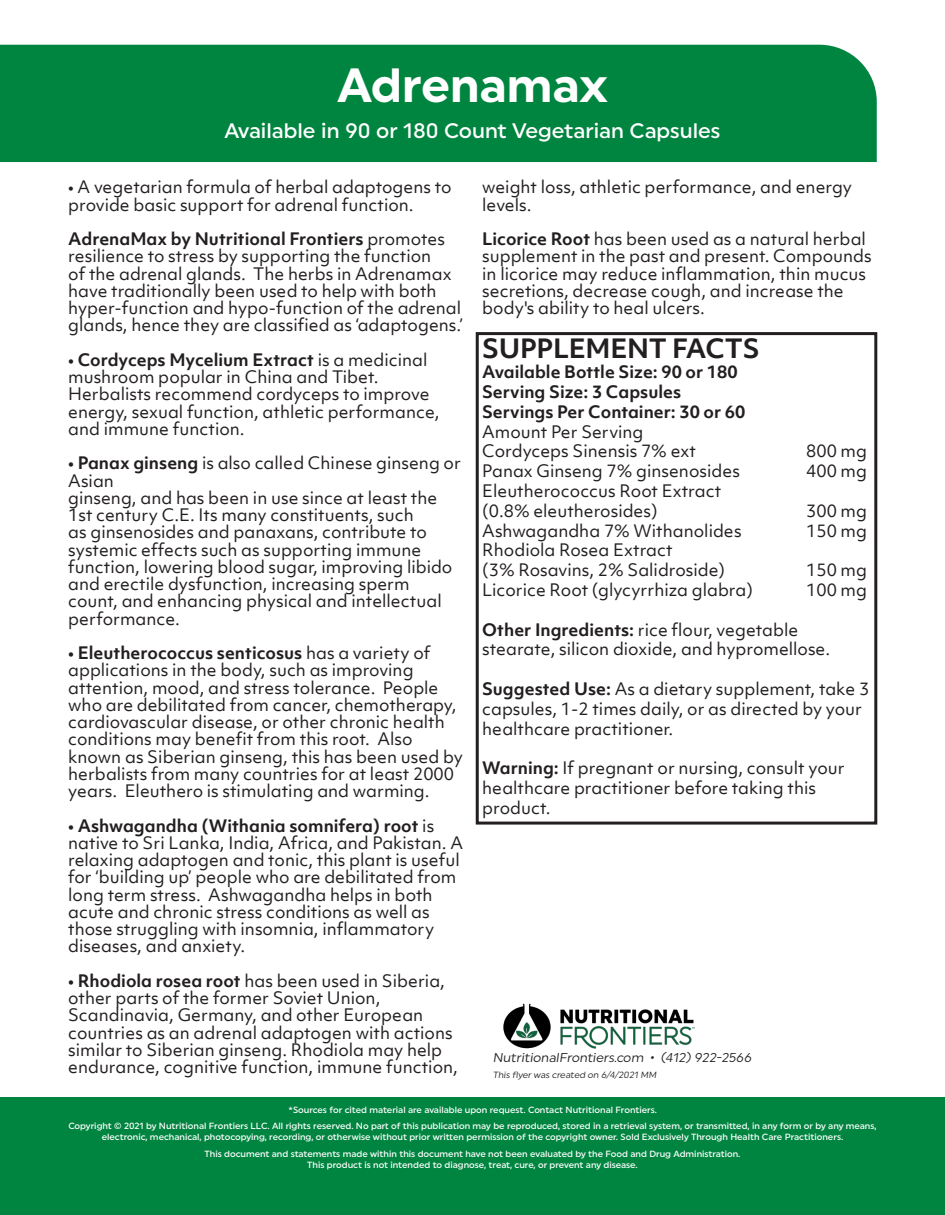
<style>
.page{position:relative;width:945px;height:1215px;background:#fff}
.page>*{position:absolute;margin:0;border:0;box-sizing:border-box;transform-origin:0 0}
.t1{font:700 48px "Uniform";color:#fff}
.t2{font:700 25.5px "Objektiv Mk 1";letter-spacing:-.01em;color:#231f20}
.t3{font:500 21px "Uniform";color:#fff}
.t4{font:16.5px/17.2px "Objektiv Mk 1";color:#231f20}
.t5{font:700 16.5px "Objektiv Mk 1";color:#231f20}
.t6{font:12.75px "Uniform";color:#231f20}
.t7{font:500 9px/10.8px "Uniform";color:#fff;text-align:center}
.t8{font:9px "Uniform";color:#231f20}
.s1{font-weight:700}
</style>
<div class="page">
<div style="left:0;top:1098px;width:945px;height:117px;background:#008540"></div>
<div style="left:476px;top:332px;width:401px;height:493px;border:3px solid #231f20"></div>
<div style="left:0;top:45px;width:877px;height:117px;background:#008540"></div>
<img style="left:503px;top:1003px;width:192px;height:46px">
<p class="t1" style="left:337px;top:57px;width:272px">Adrenamax</p>
<p class="t3" style="left:224px;top:118px;width:498px">Available in 90 or 180 Count Vegetarian Capsules</p>
<p class="t4" style="left:68px;top:178px;width:385px">• A vegetarian formula of herbal adaptogens to provide basic support for adrenal function.</p>
<p class="t4" style="left:68px;top:230px;width:396px"><span class="s1">AdrenaMax by Nutritional Frontiers</span> promotes resilience to stress by supporting the function<br>of the adrenal glands. The herbs in Adrenamax have traditionally been used to help with both hyper-function and hypo-function of the adrenal glands, hence they are classified as ‘adaptogens.’</p>
<p class="t4" style="left:68px;top:351px;width:373px"><span class="s1">• Cordyceps Mycelium Extract</span> is a medicinal mushroom popular in China and Tibet.<br>Herbalists recommend cordyceps to improve energy, sexual function, athletic performance, and immune function.</p>
<p class="t4" style="left:68px;top:454px;width:394px"><span class="s1">• Panax ginseng</span> is also called Chinese ginseng or<br>Asian</p>
<p class="t4" style="left:68px;top:489px;width:386px">ginseng, and has been in use since at least the 1st century C.E. Its many constituents, such<br>as ginsenosides and panaxans, contribute to systemic effects such as supporting immune function, lowering blood sugar, improving libido and erectile dysfunction, increasing sperm count, and enhancing physical and intellectual performance.</p>
<p class="t4" style="left:68px;top:644px;width:396px"><span class="s1">• Eleutherococcus senticosus</span> has a variety of applications in the body, such as improving attention, mood, and stress tolerance. People who are debilitated from cancer, chemotherapy, cardiovascular disease, or other chronic health conditions may benefit from this root. Also known as Siberian ginseng, this has been used by herbalists from many countries for at least 2000 years. Eleuthero is stimulating and warming.</p>
<p class="t4" style="left:68px;top:817px;width:396px"><span class="s1">• Ashwagandha (Withania somnifera) root</span> is native to Sri Lanka, India, Africa, and Pakistan. A relaxing adaptogen and tonic, this plant is useful for ‘building up’ people who are debilitated from long term stress. Ashwagandha helps in both acute and chronic stress conditions as well as those struggling with insomnia, inflammatory diseases, and anxiety.</p>
<p class="t4" style="left:68px;top:972px;width:391px"><span class="s1">• Rhodiola rosea root</span> has been used in Siberia, other parts of the former Soviet Union, Scandinavia, Germany, and other European countries as an adrenal adaptogen with actions similar to Siberian ginseng. Rhodiola may help endurance, cognitive function, immune function,</p>
<p class="t4" style="left:482px;top:178px;width:371px">weight loss, athletic performance, and energy levels.</p>
<p class="t4" style="left:482px;top:230px;width:391px"><span class="s1">Licorice Root</span> has been used as a natural herbal supplement in the past and present. Compounds in licorice may reduce inflammation, thin mucus secretions, decrease cough, and increase the body's ability to heal ulcers.</p>
<p class="t2" style="left:482px;top:331px;width:279px">SUPPLEMENT FACTS</p>
<p class="t5" style="left:482px;top:360px;width:257px">Available Bottle Size: 90 or 180</p>
<p class="t5" style="left:482px;top:380px;width:201px">Serving Size: 3 Capsules</p>
<p class="t5" style="left:482px;top:400px;width:265px">Servings Per Container: 30 or 60</p>
<p class="t4" style="left:482px;top:423px;width:163px">Amount Per Serving</p>
<p class="t4" style="left:482px;top:442px;width:215px">Cordyceps Sinensis 7% ext</p>
<p class="t4" style="left:806px;top:442px;width:62px">800 mg</p>
<p class="t4" style="left:482px;top:462px;width:259px">Panax Ginseng 7% ginsenosides</p>
<p class="t4" style="left:806px;top:462px;width:62px">400 mg</p>
<p class="t4" style="left:482px;top:482px;width:241px">Eleutherococcus Root Extract</p>
<p class="t4" style="left:482px;top:502px;width:177px">(0.8% eleutherosides)</p>
<p class="t4" style="left:806px;top:502px;width:62px">300 mg</p>
<p class="t4" style="left:482px;top:522px;width:261px">Ashwagandha 7% Withanolides</p>
<p class="t4" style="left:806px;top:522px;width:62px">150 mg</p>
<p class="t4" style="left:482px;top:541px;width:192px">Rhodiola Rosea Extract</p>
<p class="t4" style="left:482px;top:561px;width:244px">(3% Rosavins, 2% Salidroside)</p>
<p class="t4" style="left:806px;top:561px;width:62px">150 mg</p>
<p class="t4" style="left:482px;top:581px;width:272px">Licorice Root (glycyrrhiza glabra)</p>
<p class="t4" style="left:806px;top:581px;width:62px">100 mg</p>
<p class="t4" style="left:482px;top:619px;width:349px;line-height:19.8px"><span class="s1">Other Ingredients:</span> rice flour, vegetable stearate, silicon dioxide, and hypromellose.</p>
<p class="t4" style="left:482px;top:679px;width:389px;line-height:19.8px"><span class="s1">Suggested Use:</span> As a dietary supplement, take 3 capsules, 1-2 times daily, or as directed by your healthcare practitioner.</p>
<p class="t4" style="left:482px;top:758px;width:364px;line-height:19.8px"><span class="s1">Warning:</span> If pregnant or nursing, consult your healthcare practitioner before taking this product.</p>
<p class="t6" style="left:493px;top:1050px;width:262px">NutritionalFrontiers.com • (412) 922-2566</p>
<p class="t8" style="left:493px;top:1069px;width:167px">This flyer was created on 6/4/2021 MM</p>
<p class="t7" style="left:289px;top:1105px;width:370px">*Sources for cited material are available upon request. Contact Nutritional Frontiers.</p>
<p class="t7" style="left:68px;top:1120px;width:810px">Copyright © 2021 by Nutritional Frontiers LLC. All rights reserved. No part of this publication may be reproduced, stored in a retrieval system, or transmitted, in any form or by any means, electronic, mechanical, photocopying, recording, or otherwise without prior written permission of the copyright owner. Sold Exclusively Through Health Care Practitioners.</p>
<p class="t7" style="left:205px;top:1149px;width:537px">This document and statements made within this document have not been evaluated by the Food and Drug Administration.</p>
<p class="t7" style="left:307px;top:1160px;width:332px">This product is not intended to diagnose, treat, cure, or prevent any disease.</p>
</div>
